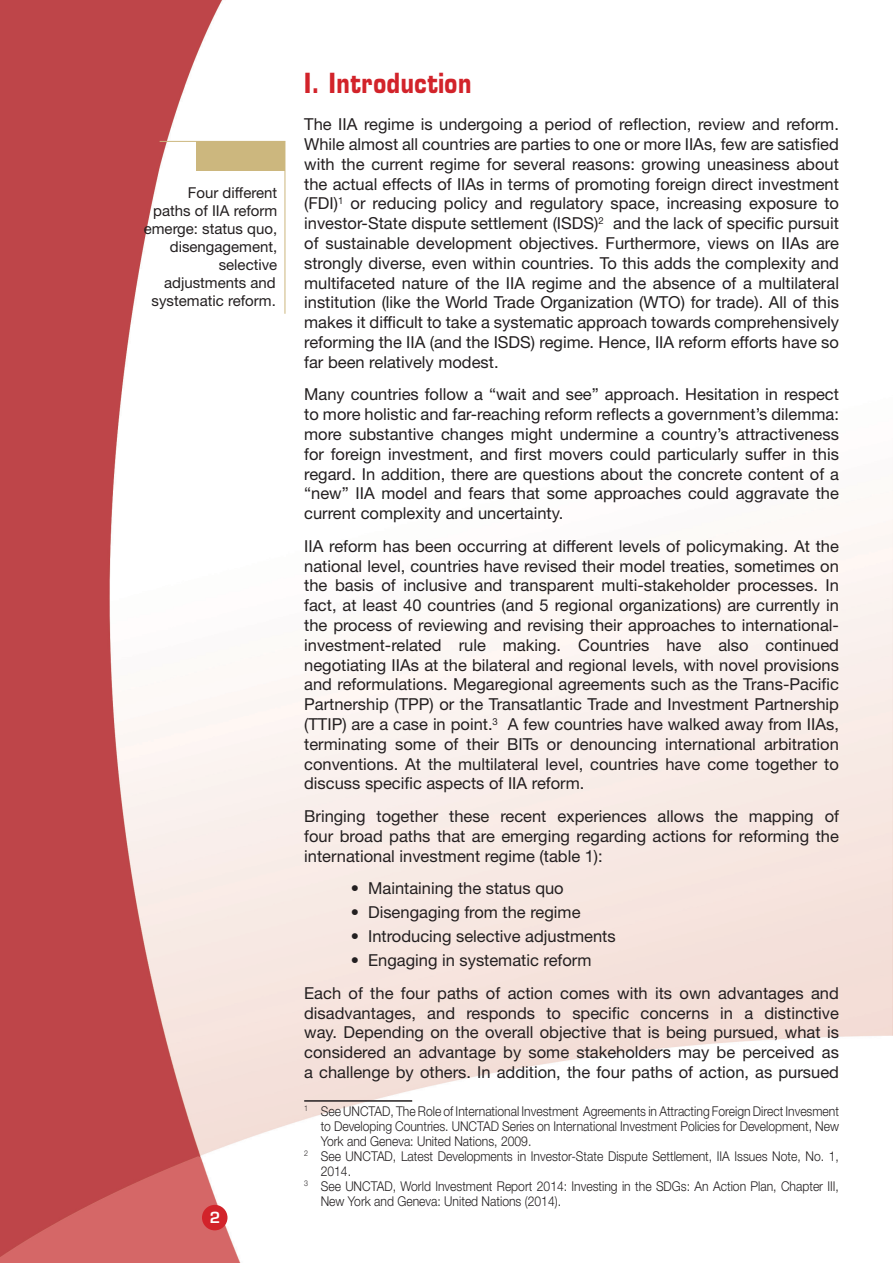
<style>
.page{position:relative;width:893px;height:1263px;background:#fff}
.page>*{position:absolute;margin:0;border:0;box-sizing:border-box;transform-origin:0 0}
.Introduction{font:700 27px "Eurostile LT Std";letter-spacing:.03em;color:#d2232a;scale:.8 1}
.Body{font:16.5px/19.8px "Helvetica Neue LT Std";color:#231f20;text-align:justify}
.Message_left{font:15px/18px "Helvetica Neue LT Std";color:#231f20;text-align:right}
.t1{font:600 15px "Eurostile LT Std";color:#fff}
.footnote{font:300 13.5px/15px "Helvetica Neue LT Std";color:#231f20;scale:.9 1}
</style>
<div class="page">
<img style="left:0;top:0;width:892px;height:1263px">
<hr style="left:892px;top:0;width:1px;height:1263px;background:#6493b1">
<div style="left:202px;top:1205px;width:25px;height:25px;background:#d2232a;border-radius:50%"></div>
<hr style="left:304px;top:1100px;width:108px;height:2px;background:#231f20">
<div style="left:197px;top:141px;width:88px;height:30px;background:#ccb77e"></div>
<hr style="left:285px;top:141px;width:1px;height:173px;background:#ccb77e">
<hr style="left:160px;top:141px;width:125px;height:1px;background:#ccb77e">
<p class="Message_left" style="left:144px;top:184px;width:135px">Four different<br>paths of IIA reform emerge: status quo, disengagement, selective adjustments and systematic reform.</p>
<p class="t1" style="left:210px;top:1208px;width:12px">2</p>
<p class="Introduction" style="left:304px;top:67px;width:211px">I. Introduction</p>
<p class="Body" style="left:304px;top:114px;width:536px">The IIA regime is undergoing a period of reflection, review and reform.<br>While almost all countries are parties to one or more IIAs, few are satisfied with the current regime for several reasons: growing uneasiness about the actual effects of IIAs in terms of promoting foreign direct investment (FDI)<sup>1</sup> or reducing policy and regulatory space, increasing exposure to investor-State dispute settlement (ISDS)<sup>2</sup> and the lack of specific pursuit of sustainable development objectives. Furthermore, views on IIAs are strongly diverse, even within countries. To this adds the complexity and multifaceted nature of the IIA regime and the absence of a multilateral institution (like the World Trade Organization (WTO) for trade). All of this makes it difficult to take a systematic approach towards comprehensively reforming the IIA (and the ISDS) regime. Hence, IIA reform efforts have so far been relatively modest.</p>
<p class="Body" style="left:304px;top:384px;width:536px">Many countries follow a “wait and see” approach. Hesitation in respect to more holistic and far-reaching reform reflects a government’s dilemma: more substantive changes might undermine a country’s attractiveness for foreign investment, and first movers could particularly suffer in this regard. In addition, there are questions about the concrete content of a “new” IIA model and fears that some approaches could aggravate the current complexity and uncertainty.</p>
<p class="Body" style="left:304px;top:536px;width:536px">IIA reform has been occurring at different levels of policymaking. At the national level, countries have revised their model treaties, sometimes on the basis of inclusive and transparent multi-stakeholder processes. In fact, at least 40 countries (and 5 regional organizations) are currently in the process of reviewing and revising their approaches to international&shy;investment-related rule making. Countries have also continued negotiating IIAs at the bilateral and regional levels, with novel provisions and reformulations. Megaregional agreements such as the Trans-Pacific Partnership (TPP) or the Transatlantic Trade and Investment Partnership (TTIP) are a case in point.<sup>3</sup> A few countries have walked away from IIAs, terminating some of their BITs or denouncing international arbitration conventions. At the multilateral level, countries have come together to discuss specific aspects of IIA reform.</p>
<p class="Body" style="left:304px;top:806px;width:536px">Bringing together these recent experiences allows the mapping of four broad paths that are emerging regarding actions for reforming the international investment regime (table 1):</p>
<p class="Body" style="left:351px;top:878px;width:215px">• Maintaining the status quo</p>
<p class="Body" style="left:351px;top:902px;width:231px">• Disengaging from the regime</p>
<p class="Body" style="left:351px;top:926px;width:266px">• Introducing selective adjustments</p>
<p class="Body" style="left:351px;top:950px;width:242px">• Engaging in systematic reform</p>
<p class="Body" style="left:304px;top:983px;width:536px">Each of the four paths of action comes with its own advantages and disadvantages, and responds to specific concerns in a distinctive way. Depending on the overall objective that is being pursued, what is considered an advantage by some stakeholders may be perceived as a challenge by others. In addition, the four paths of action, as pursued</p>
<p class="footnote" style="left:321px;top:1103px;width:577px;text-align:justify;text-indent:-16px"><sup>1</sup> See UNCTAD, The Role of International Investment Agreements in Attracting Foreign Direct Invesment to Developing Countries. UNCTAD Series on International Investment Policies for Development, New York and Geneva: United Nations, 2009.</p>
<p class="footnote" style="left:321px;top:1148px;width:577px;text-indent:-16px"><sup>2</sup> See UNCTAD, Latest Developments in Investor-State Dispute Settlement, IIA Issues Note, No. 1,<br>2014.</p>
<p class="footnote" style="left:321px;top:1178px;width:577px;text-indent:-16px"><sup>3</sup> See UNCTAD, World Investment Report 2014: Investing in the SDGs: An Action Plan, Chapter III,<br>New York and Geneva: United Nations (2014).</p>
</div>
